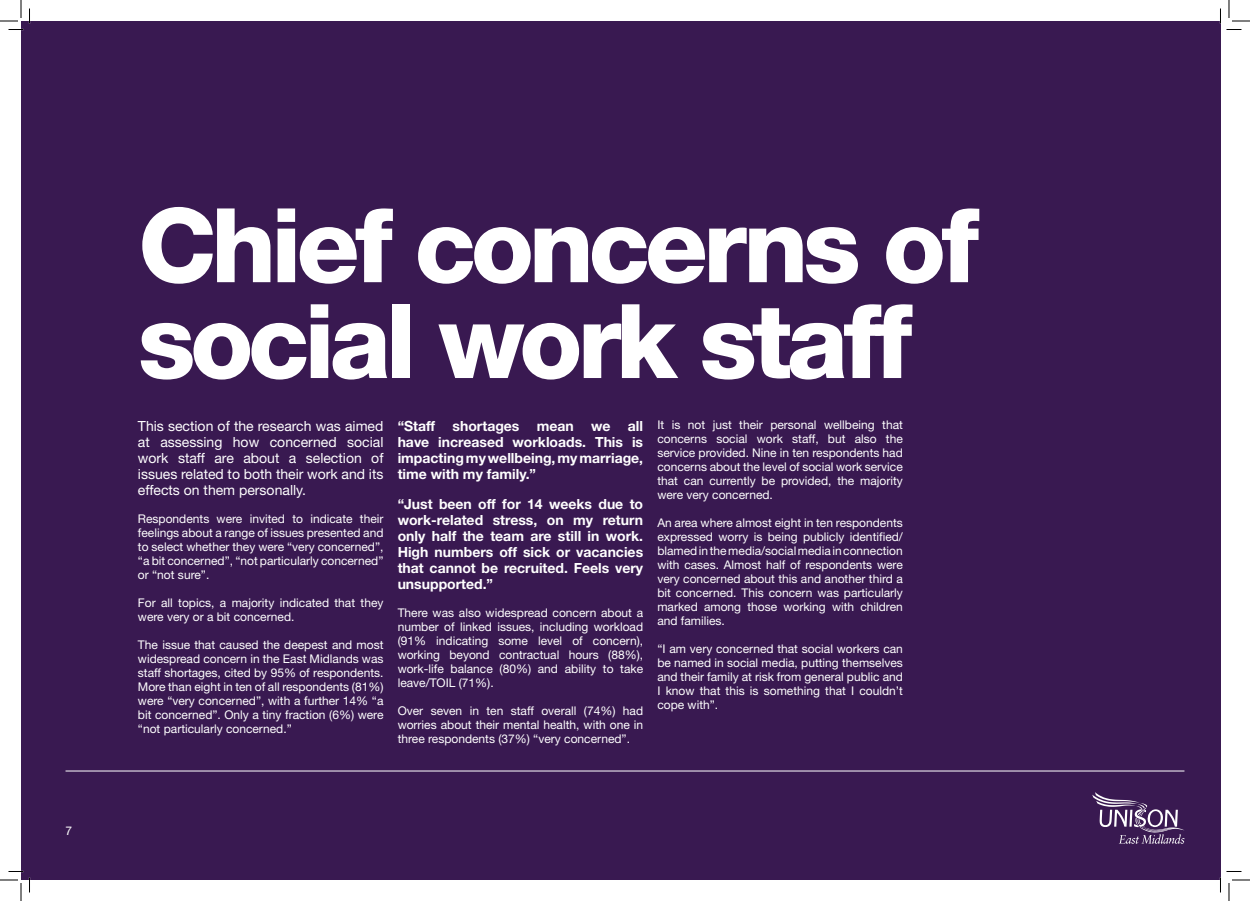
<style>
.page{position:relative;width:1250px;height:901px;background:#fff}
.page>*{position:absolute;margin:0;border:0;box-sizing:border-box;transform-origin:0 0}
.t1{font:103.2px/95.8px "Helvetica Neue LT 85 Hv";letter-spacing:-.05em;color:#fff}
.t2{font:14px/16px "Helvetica Neue LT 75 Bd";color:#fff;text-align:justify}
.t3{font:14px/16px "Helvetica Neue LT 55 Rm";color:#fff;text-align:justify}
.t4{font:12px/14px "Helvetica Neue LT 55 Rm";color:#fff;text-align:justify}
</style>
<div class="page">
<div style="left:21px;top:21px;width:1199px;height:859px;background:#391951"></div>
<hr style="left:66px;top:770px;width:1118px;height:1px;background:#fff">
<svg style="left:1092px;top:792px;width:92px;height:52px"></svg>
<svg style="left:0;top:0;width:30px;height:30px"></svg>
<svg style="left:0;top:871px;width:30px;height:30px"></svg>
<svg style="left:1219px;top:0;width:31px;height:30px"></svg>
<svg style="left:1219px;top:871px;width:31px;height:30px"></svg>
<p class="t4" style="left:66px;top:824px;width:8px">7</p>
<p class="t1" style="left:138px;top:197px;width:842px">Chief concerns of social work staff</p>
<p class="t3" style="left:138px;top:417px;width:247px">This section of the research was aimed at assessing how concerned social work staff are about a selection of issues related to both their work and its effects on them personally.</p>
<p class="t4" style="left:138px;top:511px;width:247px">Respondents were invited to indicate their feelings about a range of issues presented and to select whether they were “very concerned”, “a bit concerned”, “not particularly concerned” or “not sure”.</p>
<p class="t4" style="left:138px;top:595px;width:247px">For all topics, a majority indicated that they were very or a bit concerned.</p>
<p class="t4" style="left:138px;top:637px;width:247px">The issue that caused the deepest and most widespread concern in the East Midlands was staff shortages, cited by 95% of respondents.<br>More than eight in ten of all respondents (81%) were “very concerned”, with a further 14% “a bit concerned”. Only a tiny fraction (6%) were “not particularly concerned.”</p>
<p class="t2" style="left:398px;top:417px;width:247px">“Staff shortages mean we all have increased workloads. This is impacting my wellbeing, my marriage, time with my family.”</p>
<p class="t2" style="left:398px;top:495px;width:247px">“Just been off for 14 weeks due to work-related stress, on my return only half the team are still in work.<br>High numbers off sick or vacancies that cannot be recruited. Feels very unsupported.”</p>
<p class="t4" style="left:398px;top:605px;width:247px">There was also widespread concern about a number of linked issues, including workload (91% indicating some level of concern), working beyond contractual hours (88%), work-life balance (80%) and ability to take leave/TOIL (71%).</p>
<p class="t4" style="left:398px;top:703px;width:247px">Over seven in ten staff overall (74%) had worries about their mental health, with one in three respondents (37%) “very concerned”.</p>
<p class="t4" style="left:657px;top:417px;width:247px">It is not just their personal wellbeing that concerns social work staff, but also the service provided. Nine in ten respondents had concerns about the level of social work service that can currently be provided, the majority were very concerned.</p>
<p class="t4" style="left:657px;top:515px;width:247px">An area where almost eight in ten respondents expressed worry is being publicly identified/ blamed in the media/social media in connection with cases. Almost half of respondents were very concerned about this and another third a bit concerned. This concern was particularly marked among those working with children and families.</p>
<p class="t4" style="left:657px;top:641px;width:247px">“I am very concerned that social workers can be named in social media, putting themselves and their family at risk from general public and I know that this is something that I couldn’t cope with”.</p>
</div>
